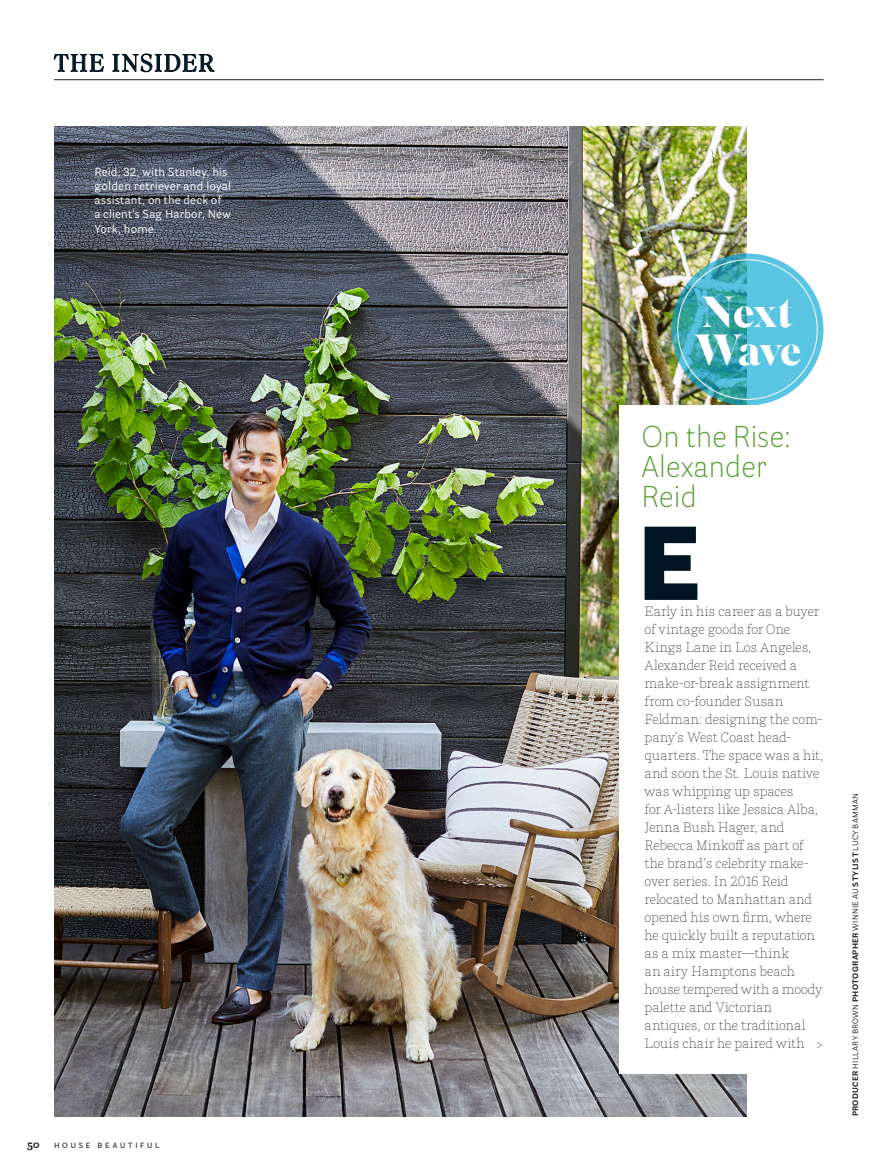
<style>
.page{position:relative;width:891px;height:1175px;background:#fff}
.page>*{position:absolute;margin:0;border:0;box-sizing:border-box;transform-origin:0 0}
.t1{font:107.7px "Neutraface 2 Display Titling";color:#011622}
.t2{font:43.5px/37.5px "Superior Swash Black Beta A";letter-spacing:-.025em;color:#fff}
.t3{font:300 30px/30px "Parry Grotesque Pro";letter-spacing:-.01em;color:#5b9f37}
.t4{font:300 24px "Superior";letter-spacing:.065em;color:#011622}
.t5{font:100 13.5px/18px "Parry Pro";letter-spacing:.005em;color:#231f20}
.t6{font:11.7px/14.2px "Parry Grotesque Pro";letter-spacing:.015em;color:#fff}
.t7{font:700 10.8px "Parry Pro";color:#231f20}
.t8{font:7.8px "Parry Grotesque Pro";letter-spacing:.04em;color:#231f20}
.t9{font:600 7.5px "Parry Grotesque Pro";letter-spacing:.375em;color:#231f20}
.s1{font-weight:700}
</style>
<div class="page">
<hr style="left:54px;top:79px;width:770px;height:1px;background:#231f20">
<img style="left:54px;top:126px;width:693px;height:990px">
<svg style="left:672px;top:253px;width:152px;height:152px;fill:#5ac4e3"></svg>
<div style="left:619px;top:405px;width:272px;height:668px;background:#fff"></div>
<svg style="left:54px;top:54px;width:50px;height:18px"></svg>
<svg style="left:112px;top:54px;width:103px;height:18px"></svg>
<h3 class="t4" style="left:54px;top:48px;width:162px">THE INSIDER</h3>
<p class="t6" style="left:94px;top:164px;width:138px">Reid, 32, with Stanley, his golden retriever and loyal assistant, on the deck of<br>a client’s Sag Harbor, New<br>York, home.</p>
<p class="t7" style="left:27px;top:1136px;width:14px">50</p>
<p class="t9" style="left:54px;top:1140px;width:107px">HOUSE BEAUTIFUL</p>
<h2 class="t2" style="left:694px;top:297px;width:108px">Next<br>Wave</h2>
<h3 class="t3" style="left:642px;top:421px;width:151px">On the Rise:<br>Alexander<br>Reid</h3>
<h1 class="t1" style="left:638px;top:496px;width:64px">E</h1>
<p class="t5" style="left:645px;top:602px;width:180px">Early in his career as a buyer of vintage goods for One<br>Kings Lane in Los Angeles,<br>Alexander Reid received a make-or-break assignment from co-founder Susan<br>Feldman: designing the com&shy;pany’s West Coast head&shy;quarters. The space was a hit, and soon the St. Louis native was whipping up spaces<br>for A-listers like Jessica Alba,<br>Jenna Bush Hager, and<br>Rebecca Minkoff as part of the brand’s celebrity make&shy;over series. In 2016 Reid relocated to Manhattan and opened his own firm, where he quickly built a reputation as a mix master—think<br>an airy Hamptons beach house tempered with a moody palette and Victorian antiques, or the traditional<br>Louis chair he paired with</p>
<p class="t5" style="left:815px;top:1035px;width:10px">&gt;</p>
<p class="t8" style="left:850px;top:1116px;width:325px;rotate:-90deg"><span class="s1">PRODUCER</span> HILLARY BROWN <span class="s1">PHOTOGRAPHER</span> WINNIE AU <span class="s1">STYLIST</span> LUCY BAMMAN</p>
</div>
